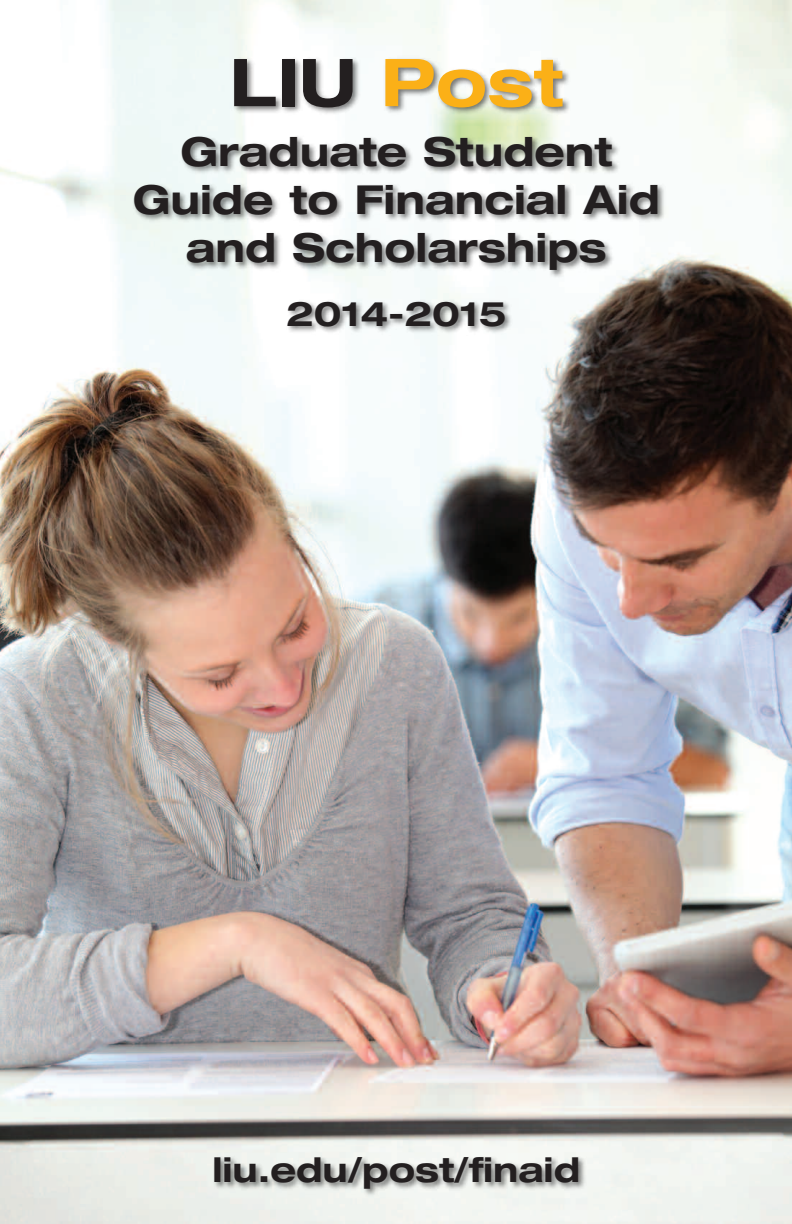
<style>
.page{position:relative;width:792px;height:1224px;background:#fff}
.page>*{position:absolute;margin:0;border:0;box-sizing:border-box;transform-origin:0 0}
.t1{font:700 expanded 66px "Helvetica Neue";color:#fbb017}
.t2{font:700 expanded 40px/48px "Helvetica Neue";color:#231f20;text-align:center}
.t3{font:700 expanded 34px "Helvetica Neue";color:#231f20}
.s1{color:#231f20}
</style>
<div class="page">
<img style="left:0;top:42px;width:792px;height:1182px">
<h1 class="t1" style="left:230px;top:59px;width:335px"><span class="s1">LIU</span> Post</h1>
<p class="t2" style="left:133px;top:132px;width:529px">Graduate Student<br>Guide to Financial Aid and Scholarships</p>
<p class="t3" style="left:286px;top:301px;width:222px">2014-2015</p>
<p class="t3" style="left:213px;top:1157px;width:369px">liu.edu/post/finaid</p>
</div>
